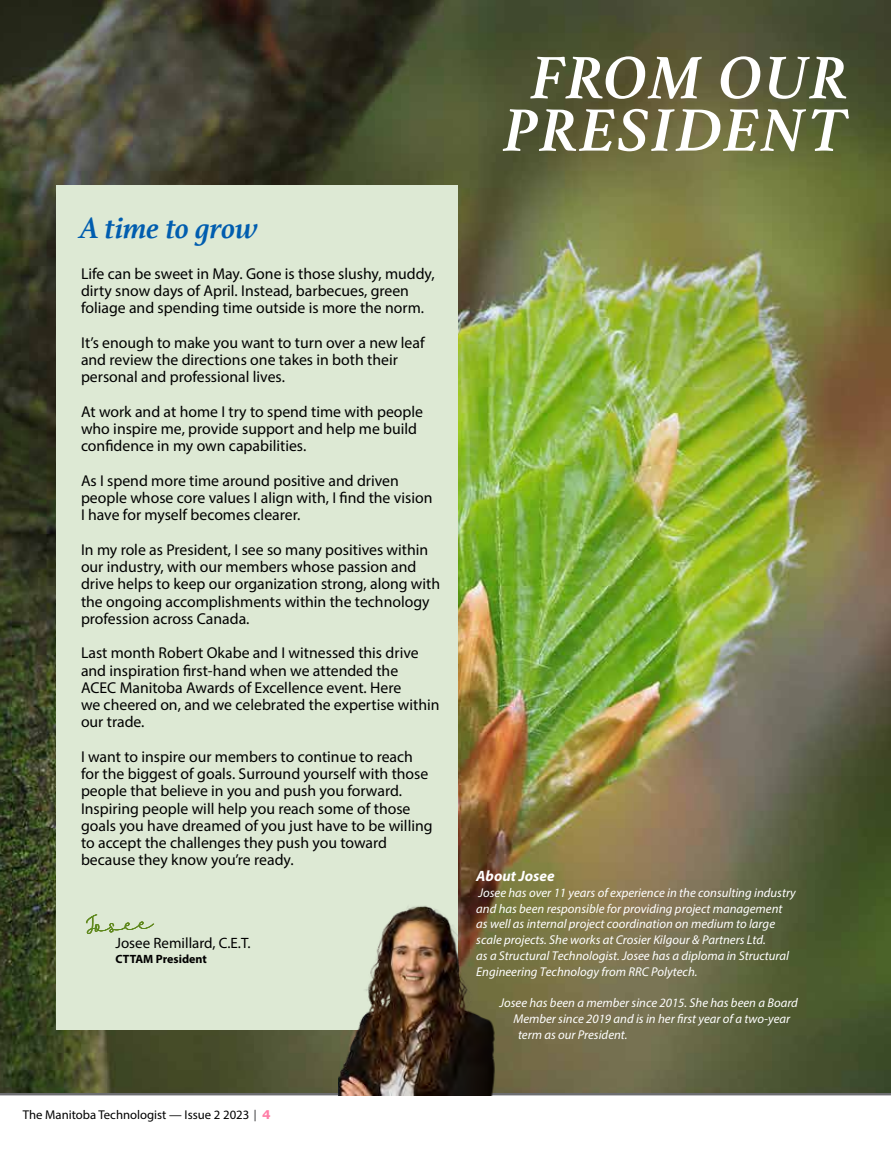
<style>
.page{position:relative;width:891px;height:1161px;background:#fff}
.page>*{position:absolute;margin:0;border:0;box-sizing:border-box;transform-origin:0 0}
.t1{font:italic 700 63px/52.5px "Athelas";letter-spacing:.025em;color:#fff;text-align:center}
.t2{font:36px "Lifelism";color:#637f0d}
.t3{font:italic 700 31.5px "Athelas";letter-spacing:-.01em;color:#005daf}
.t4{font:15.75px/17.2px "Myriad Pro";color:#000}
.t5{font:15px "Myriad Pro";color:#000}
.t6{font:italic 700 15px "Myriad Pro";color:#fff}
.t7{font:italic 12.75px/15.8px "Myriad Pro";color:#fff}
.t8{font:12.75px "Myriad Pro";color:#000}
.t9{font:700 12px "Myriad Pro";color:#000}
.s1{font-family:"Verdana";font-size:12px;color:#4d4d4f}
.s2{font-family:"Verdana";font-weight:700;font-size:12px;color:#ff7ea7}
</style>
<div class="page">
<hr style="left:0;top:1092px;width:891px;height:3px;background:#6d6e71">
<img style="left:0;top:0;width:891px;height:1093px">
<div style="left:57px;top:185px;width:401px;height:845px;background:#dde9d4"></div>
<img style="left:339px;top:895px;width:160px;height:200px">
<h3 class="t3" style="left:80px;top:202px;width:180px">A time to grow</h3>
<p class="t4" style="left:81px;top:265px;width:355px">Life can be sweet in May. Gone is those slushy, muddy, dirty snow days of April. Instead, barbecues, green foliage and spending time outside is more the norm.</p>
<p class="t4" style="left:81px;top:334px;width:345px">It’s enough to make you want to turn over a new leaf and review the directions one takes in both their personal and professional lives.</p>
<p class="t4" style="left:81px;top:403px;width:344px">At work and at home I try to spend time with people who inspire me, provide support and help me build confidence in my own capabilities.</p>
<p class="t4" style="left:81px;top:472px;width:353px">As I spend more time around positive and driven people whose core values I align with, I find the vision<br>I have for myself becomes clearer.</p>
<p class="t4" style="left:81px;top:541px;width:361px">In my role as President, I see so many positives within our industry, with our members whose passion and drive helps to keep our organization strong, along with the ongoing accomplishments within the technology profession across Canada.</p>
<p class="t4" style="left:81px;top:644px;width:360px">Last month Robert Okabe and I witnessed this drive and inspiration first-hand when we attended the<br>ACEC Manitoba Awards of Excellence event. Here<br>we cheered on, and we celebrated the expertise within our trade.</p>
<p class="t4" style="left:81px;top:748px;width:353px">I want to inspire our members to continue to reach for the biggest of goals. Surround yourself with those people that believe in you and push you forward.<br>Inspiring people will help you reach some of those goals you have dreamed of you just have to be willing to accept the challenges they push you toward because they know you’re ready.</p>
<h2 class="t2" style="left:85px;top:906px;width:68px;rotate:-4deg">Josee</h2>
<p class="t5" style="left:116px;top:934px;width:137px">Josee Remillard, C.E.T.</p>
<p class="t9" style="left:116px;top:951px;width:93px">CTTAM President</p>
<p class="t8" style="left:23px;top:1107px;width:249px">The Manitoba Technologist — Issue 2 2023 <span class="s1">|</span> <span class="s2">4</span></p>
<h1 class="t1" style="left:503px;top:50px;width:346px">FROM OUR<br>PRESIDENT</h1>
<p class="t6" style="left:476px;top:866px;width:80px">About Josee</p>
<p class="t7" style="left:476px;top:885px;width:321px">Josee has over 11 years of experience in the consulting industry and has been responsible for providing project management as well as internal project coordination on medium to large scale projects. She works at Crosier Kilgour &amp; Partners Ltd.<br>as a Structural Technologist. Josee has a diploma in Structural Engineering Technology from RRC Polytech.</p>
<p class="t7" style="left:499px;top:995px;width:300px">Josee has been a member since 2015. She has been a Board</p>
<p class="t7" style="left:513px;top:1011px;width:278px">Member since 2019 and is in her first year of a two-year</p>
<p class="t7" style="left:518px;top:1026px;width:111px">term as our President.</p>
</div>
